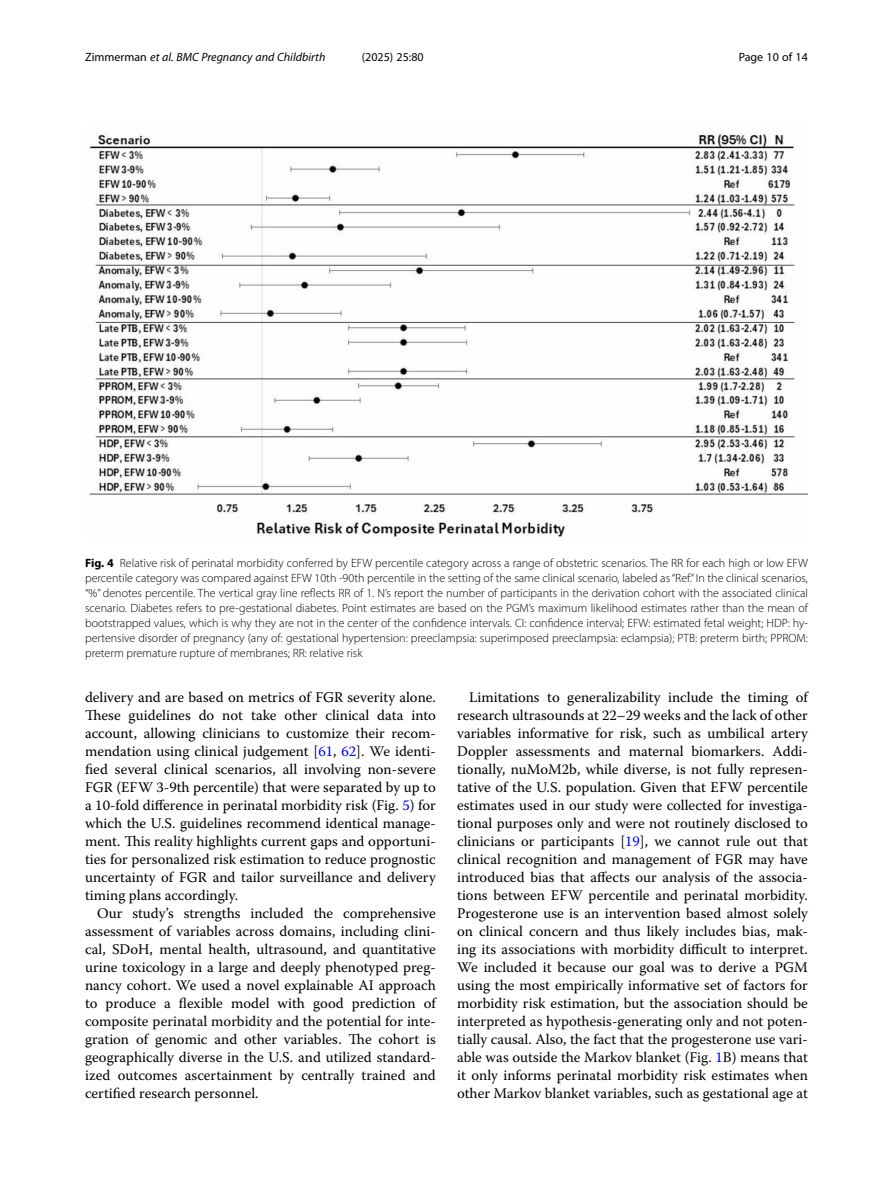
<style>
.page{position:relative;width:893px;height:1191px;background:#fff}
.page>*{position:absolute;margin:0;border:0;box-sizing:border-box;transform-origin:0 0}
.Body_Text_Indent{font:14.7px/18px "Warnock Pro";color:#000;text-align:justify}
.Figure_Caption{font:300 12px/15px "Myriad Pro";color:#000;text-align:justify}
.t1{font:italic 12px "Myriad Pro";color:#000}
.t2{font:12px "Myriad Pro";color:#000}
.s1{font-style:normal}
.s2{font-weight:700}
.s3{color:#00f}
</style>
<div class="page">
<img style="left:89px;top:134px;width:719px;height:403px">
<p class="t1" style="left:85px;top:50px;width:242px"><span class="s1">Zimmerman</span> et al. BMC Pregnancy and Childbirth</p>
<p class="t2" style="left:362px;top:50px;width:63px">(2025) 25:80</p>
<p class="t2" style="left:739px;top:50px;width:71px">Page 10 of 14</p>
<p class="Figure_Caption" style="left:85px;top:555px;width:724px"><span class="s2">Fig. 4</span> Relative risk of perinatal morbidity conferred by EFW percentile category across a range of obstetric scenarios. The RR for each high or low EFW percentile category was compared against EFW 10th -90th percentile in the setting of the same clinical scenario, labeled as “Ref.” In the clinical scenarios, “%” denotes percentile. The vertical gray line reflects RR of 1. N’s report the number of participants in the derivation cohort with the associated clinical scenario. Diabetes refers to pre-gestational diabetes. Point estimates are based on the PGM’s maximum likelihood estimates rather than the mean of bootstrapped values, which is why they are not in the center of the confidence intervals. CI: confidence interval; EFW: estimated fetal weight; HDP: hy&shy;pertensive disorder of pregnancy (any of: gestational hypertension: preeclampsia: superimposed preeclampsia: eclampsia); PTB: preterm birth; PPROM: preterm premature rupture of membranes; RR: relative risk</p>
<p class="Body_Text_Indent" style="left:85px;top:688px;width:352px">delivery and are based on metrics of FGR severity alone.<br>These guidelines do not take other clinical data into account, allowing clinicians to customize their recom&shy;mendation using clinical judgement [<span class="s3">61</span>, <span class="s3">62</span>]. We identi&shy;fied several clinical scenarios, all involving non-severe FGR (EFW 3-9th percentile) that were separated by up to a 10-fold difference in perinatal morbidity risk (Fig. <span class="s3">5</span>) for which the U.S. guidelines recommend identical manage&shy;ment. This reality highlights current gaps and opportuni&shy;ties for personalized risk estimation to reduce prognostic uncertainty of FGR and tailor surveillance and delivery timing plans accordingly.</p>
<p class="Body_Text_Indent" style="left:85px;top:904px;width:352px;text-indent:12px">Our study’s strengths included the comprehensive assessment of variables across domains, including clini&shy;cal, SDoH, mental health, ultrasound, and quantitative urine toxicology in a large and deeply phenotyped preg&shy;nancy cohort. We used a novel explainable AI approach to produce a flexible model with good prediction of composite perinatal morbidity and the potential for inte&shy;gration of genomic and other variables. The cohort is geographically diverse in the U.S. and utilized standard&shy;ized outcomes ascertainment by centrally trained and certified research personnel.</p>
<p class="Body_Text_Indent" style="left:457px;top:688px;width:352px;text-indent:12px">Limitations to generalizability include the timing of research ultrasounds at 22–29 weeks and the lack of other variables informative for risk, such as umbilical artery Doppler assessments and maternal biomarkers. Addi&shy;tionally, nuMoM2b, while diverse, is not fully represen&shy;tative of the U.S. population. Given that EFW percentile estimates used in our study were collected for investiga&shy;tional purposes only and were not routinely disclosed to clinicians or participants [<span class="s3">19</span>], we cannot rule out that clinical recognition and management of FGR may have introduced bias that affects our analysis of the associa&shy;tions between EFW percentile and perinatal morbidity.<br>Progesterone use is an intervention based almost solely on clinical concern and thus likely includes bias, mak&shy;ing its associations with morbidity difficult to interpret.<br>We included it because our goal was to derive a PGM using the most empirically informative set of factors for morbidity risk estimation, but the association should be interpreted as hypothesis-generating only and not poten&shy;tially causal. Also, the fact that the progesterone use vari&shy;able was outside the Markov blanket (Fig. <span class="s3">1</span>B) means that it only informs perinatal morbidity risk estimates when other Markov blanket variables, such as gestational age at</p>
</div>
